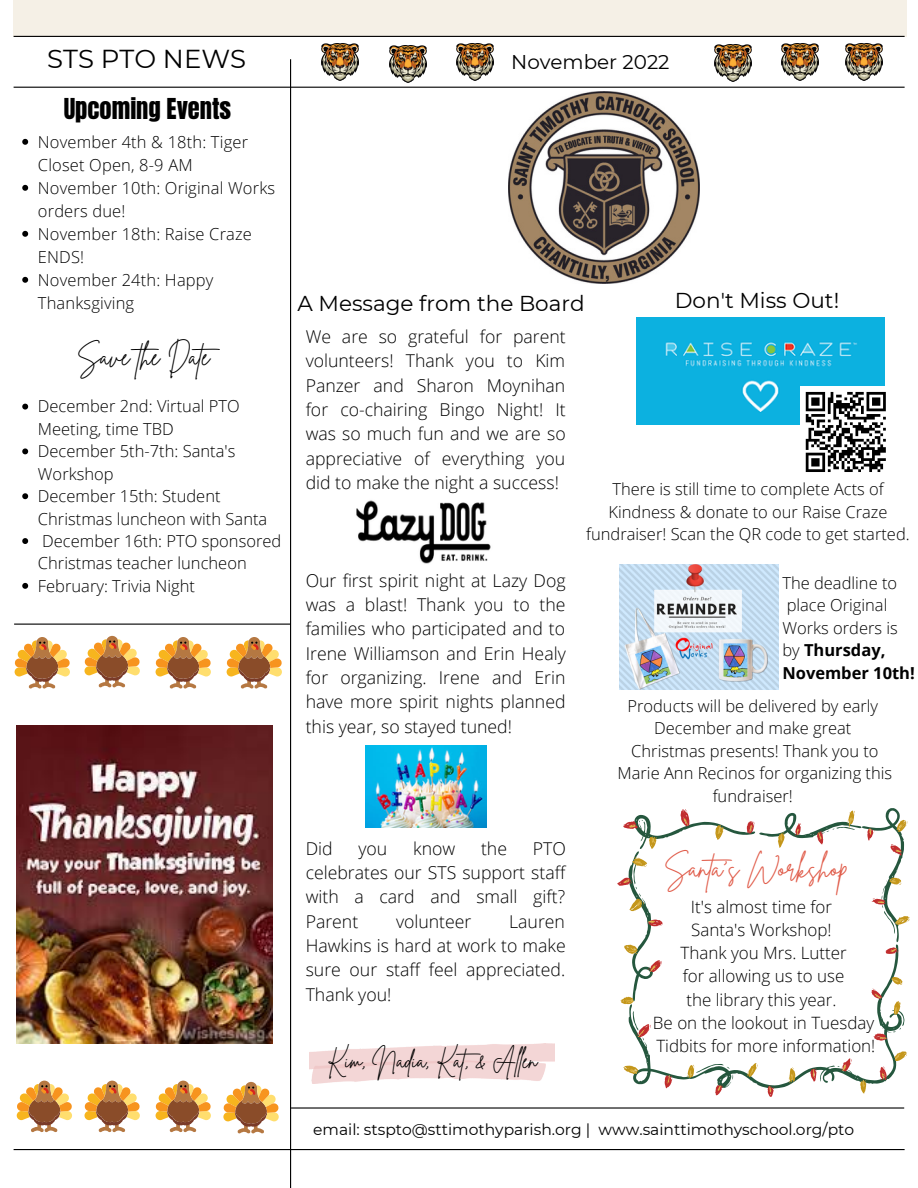
<style>
.page{position:relative;width:918px;height:1188px;background:#fff}
.page>*{position:absolute;margin:0;border:0;box-sizing:border-box;transform-origin:0 0}
.t1{font:27px "Brittany Signature";color:#e05b49}
.t2{font:25.95px "Montserrat";color:#000}
.t3{font:24.9px "Brittany Signature";letter-spacing:.01em;color:#000}
.t4{font:24.45px "Anton";color:#000}
.t5{font:22.05px "Brittany Signature";color:#000}
.t6{font:21.45px "Montserrat";color:#000}
.t7{font:19.95px "Montserrat";color:#000}
.t8{font:300 17.7px/24.3px "Open Sans";color:#000;text-align:justify}
.t9{font:300 16.95px/23.1px "Open Sans";color:#000;text-align:center}
.t10{font:300 16.5px/22.5px "Open Sans";color:#000}
.t11{font:15.45px "Montserrat";color:#000}
.s1{font-weight:700}
</style>
<div class="page">
<hr style="left:14px;top:87px;width:891px;height:1px;background:#000">
<hr style="left:14px;top:624px;width:277px;height:1px;background:#000">
<hr style="left:14px;top:1149px;width:891px;height:1px;background:#000">
<div style="left:14px;top:0;width:893px;height:37px;background:#f5f0e6"></div>
<hr style="left:290px;top:59px;width:1px;height:1129px;background:#000">
<hr style="left:14px;top:36px;width:891px;height:1px;background:#000">
<hr style="left:291px;top:1107px;width:613px;height:2px;background:#000">
<img style="left:508px;top:92px;width:192px;height:191px">
<img style="left:322px;top:44px;width:37px;height:37px">
<img style="left:389px;top:45px;width:37px;height:37px">
<img style="left:457px;top:44px;width:37px;height:37px">
<img style="left:714px;top:44px;width:38px;height:37px">
<img style="left:782px;top:44px;width:37px;height:37px">
<img style="left:846px;top:44px;width:37px;height:37px">
<img style="left:636px;top:317px;width:249px;height:107px">
<div style="left:800px;top:386px;width:91px;height:92px;background:#fff"></div>
<svg style="left:805px;top:391px;width:81px;height:81px"></svg>
<svg style="left:14px;top:637px;width:56px;height:52px"></svg>
<img style="left:356px;top:500px;width:135px;height:64px">
<img style="left:365px;top:745px;width:122px;height:82px">
<svg style="left:623px;top:817px;width:283px;height:275px"></svg>
<img style="left:16px;top:725px;width:257px;height:319px">
<svg style="left:22px;top:139px;width:6px;height:6px"></svg>
<svg style="left:22px;top:185px;width:6px;height:6px"></svg>
<svg style="left:22px;top:231px;width:6px;height:6px"></svg>
<svg style="left:22px;top:277px;width:6px;height:6px"></svg>
<svg style="left:22px;top:404px;width:6px;height:6px"></svg>
<svg style="left:22px;top:448px;width:6px;height:6px"></svg>
<svg style="left:22px;top:493px;width:6px;height:6px"></svg>
<svg style="left:22px;top:538px;width:6px;height:6px"></svg>
<svg style="left:22px;top:583px;width:6px;height:6px"></svg>
<svg style="left:84px;top:636px;width:56px;height:52px"></svg>
<svg style="left:155px;top:637px;width:56px;height:52px"></svg>
<svg style="left:226px;top:637px;width:56px;height:52px"></svg>
<svg style="left:16px;top:1081px;width:56px;height:51px"></svg>
<svg style="left:84px;top:1081px;width:56px;height:51px"></svg>
<svg style="left:155px;top:1081px;width:56px;height:51px"></svg>
<svg style="left:223px;top:1082px;width:56px;height:52px"></svg>
<img style="left:619px;top:565px;width:160px;height:125px">
<h2 class="t2" style="left:47px;top:43px;width:200px">STS PTO NEWS</h2>
<p class="t7" style="left:511px;top:50px;width:160px">November 2022</p>
<h3 class="t4" style="left:64px;top:91px;width:169px">Upcoming Events</h3>
<p class="t10" style="left:38px;top:130px;width:239px;line-height:23px">November 4th &amp; 18th: Tiger<br>Closet Open, 8-9 AM<br>November 10th: Original Works orders due!<br>November 18th: Raise Craze<br>ENDS!<br>November 24th: Happy<br>Thanksgiving</p>
<h3 class="t6" style="left:298px;top:291px;width:289px">A Message from the Board</h3>
<h3 class="t6" style="left:675px;top:287px;width:166px">Don't Miss Out!</h3>
<h3 class="t3" style="left:77px;top:340px;width:151px">Save the Date</h3>
<p class="t10" style="left:38px;top:395px;width:245px">December 2nd: Virtual PTO<br>Meeting, time TBD<br>December 5th-7th: Santa's<br>Workshop<br>December 15th: Student<br>Christmas luncheon with Santa<br>December 16th: PTO sponsored<br>Christmas teacher luncheon<br>February: Trivia Night</p>
<p class="t8" style="left:306px;top:324px;width:262px">We are so grateful for parent volunteers! Thank you to Kim Panzer and Sharon Moynihan for co-chairing Bingo Night! It was so much fun and we are so appreciative of everything you did to make the night a success!</p>
<p class="t8" style="left:306px;top:568px;width:262px">Our first spirit night at Lazy Dog was a blast! Thank you to the families who participated and to Irene Williamson and Erin Healy for organizing. Irene and Erin have more spirit nights planned this year, so stayed tuned!</p>
<p class="t8" style="left:306px;top:836px;width:28px">Did</p>
<p class="t8" style="left:358px;top:836px;width:30px">you</p>
<p class="t8" style="left:413px;top:836px;width:44px">know</p>
<p class="t8" style="left:481px;top:836px;width:28px">the</p>
<p class="t8" style="left:306px;top:836px;width:262px;text-indent:227px">PTO celebrates our STS support staff with a card and small gift?<br>Parent</p>
<p class="t8" style="left:396px;top:909px;width:77px">volunteer</p>
<p class="t8" style="left:306px;top:909px;width:262px;text-indent:204px">Lauren Hawkins is hard at work to make sure our staff feel appreciated.<br>Thank you!</p>
<h3 class="t5" style="left:327px;top:1046px;width:212px">Kim, Nadia, Kat, &amp; Al en</h3>
<p class="t10" style="left:586px;top:478px;width:325px;text-align:center">There is still time to complete Acts of<br>Kindness &amp; donate to our Raise Craze fundraiser! Scan the QR code to get started.</p>
<p class="t10" style="left:782px;top:571px;width:134px">The deadline to place Original<br>Works orders is by <span class="s1">Thursday,<br>November 10th!</span></p>
<p class="t10" style="left:618px;top:694px;width:276px;text-align:center">Products will be delivered by early<br>December and make great<br>Christmas presents! Thank you to<br>Marie Ann Recinos for organizing this fundraiser!</p>
<h1 class="t1" style="left:664px;top:850px;width:185px">Santa's Workshop</h1>
<p class="t9" style="left:653px;top:895px;width:224px">It's almost time for<br>Santa's Workshop!<br>Thank you Mrs. Lutter<br>for allowing us to use<br>the library this year.<br>Be on the lookout in Tuesday<br>Tidbits for more information!</p>
<p class="t11" style="left:313px;top:1120px;width:543px">email: stspto@sttimothyparish.org | www.sainttimothyschool.org/pto</p>
</div>
